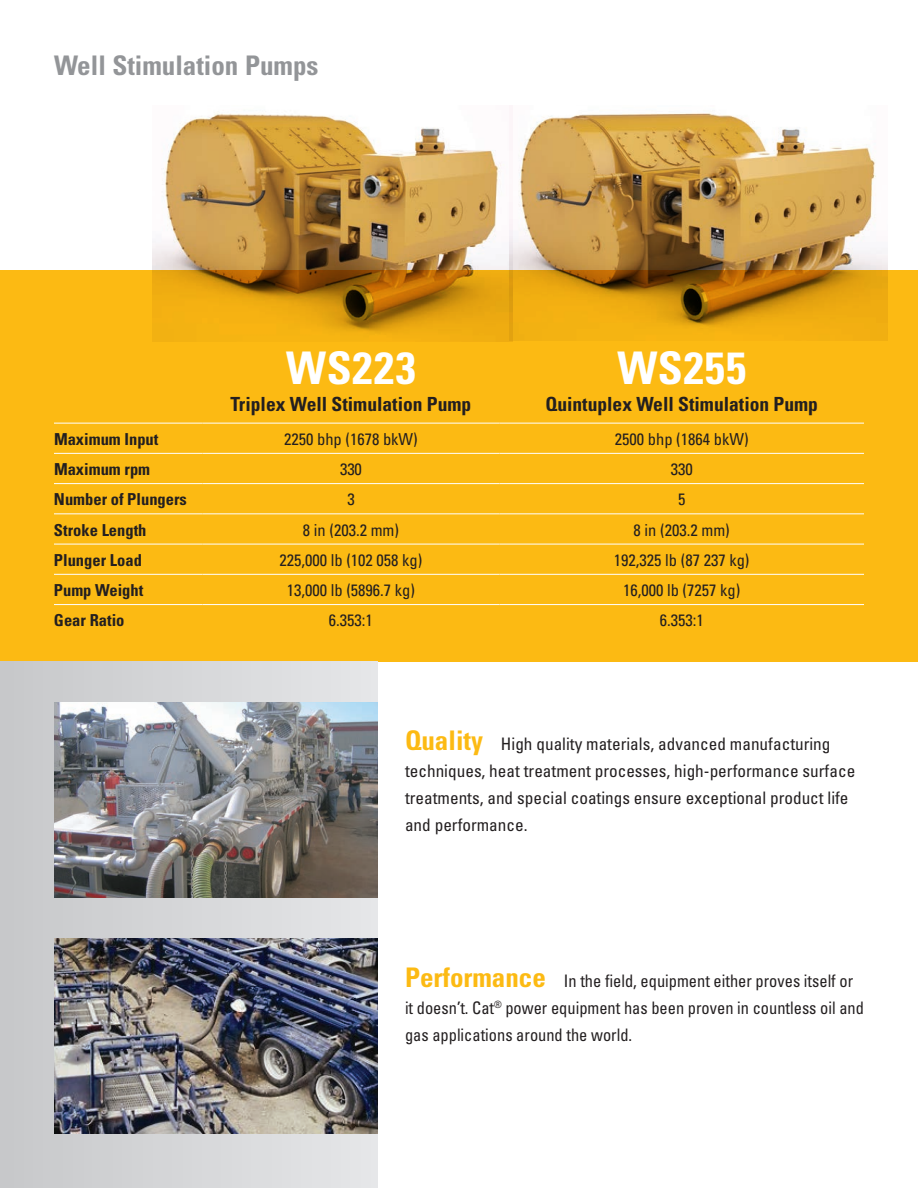
<style>
.page{position:relative;width:918px;height:1188px;background:#fff}
.page>*{position:absolute;margin:0;border:0;box-sizing:border-box;transform-origin:0 0}
.t1{font:700 condensed 45px "Univers";letter-spacing:.025em;color:#fff}
.t2{font:700 condensed 27px "Univers";color:#939598}
.t3{font:700 condensed 19.5px "Univers";color:#231f20}
.t4{font:condensed 17.25px/27px "Univers";color:#231f20}
.t5{font:condensed 17.25px/27px "Univers";color:#231f20;scale:.95 1}
.t6{font:condensed 16.5px "Univers";color:#231f20}
.t7{font:700 condensed 16.5px "Univers";color:#231f20}
.s1{font-weight:700;font-size:27px;color:#fcba13}
</style>
<div class="page">
<div style="left:0;top:270px;width:918px;height:392px;background:#fcba13"></div>
<div style="left:0;top:662px;width:378px;height:526px;background:linear-gradient(to right,#c7c8ca,#e6e7e9)"></div>
<img style="left:54px;top:938px;width:324px;height:196px">
<img style="left:152px;top:113px;width:357px;height:228px">
<img style="left:509px;top:112px;width:378px;height:229px">
<img style="left:54px;top:702px;width:324px;height:196px">
<hr style="left:54px;top:423px;width:148px;height:1px;background:#fff">
<hr style="left:202px;top:423px;width:298px;height:1px;background:#fff">
<hr style="left:500px;top:423px;width:364px;height:1px;background:#fff">
<hr style="left:54px;top:453px;width:148px;height:1px;background:#fff">
<hr style="left:202px;top:453px;width:298px;height:1px;background:#fff">
<hr style="left:500px;top:453px;width:364px;height:1px;background:#fff">
<hr style="left:54px;top:483px;width:148px;height:1px;background:#fff">
<hr style="left:202px;top:483px;width:298px;height:1px;background:#fff">
<hr style="left:500px;top:483px;width:364px;height:1px;background:#fff">
<hr style="left:54px;top:513px;width:148px;height:1px;background:#fff">
<hr style="left:202px;top:513px;width:298px;height:1px;background:#fff">
<hr style="left:500px;top:513px;width:364px;height:1px;background:#fff">
<hr style="left:54px;top:544px;width:148px;height:1px;background:#fff">
<hr style="left:202px;top:544px;width:298px;height:1px;background:#fff">
<hr style="left:500px;top:544px;width:364px;height:1px;background:#fff">
<hr style="left:54px;top:574px;width:148px;height:1px;background:#fff">
<hr style="left:202px;top:574px;width:298px;height:1px;background:#fff">
<hr style="left:500px;top:574px;width:364px;height:1px;background:#fff">
<hr style="left:54px;top:604px;width:148px;height:1px;background:#fff">
<hr style="left:202px;top:604px;width:298px;height:1px;background:#fff">
<hr style="left:500px;top:604px;width:364px;height:1px;background:#fff">
<h2 class="t2" style="left:54px;top:49px;width:266px">Well Stimulation Pumps</h2>
<h1 class="t1" style="left:286px;top:340px;width:131px">WS223</h1>
<p class="t3" style="left:231px;top:392px;width:242px">Triplex Well Stimulation Pump</p>
<h1 class="t1" style="left:617px;top:340px;width:130px">WS255</h1>
<p class="t3" style="left:545px;top:392px;width:274px">Quintuplex Well Stimulation Pump</p>
<p class="t7" style="left:54px;top:429px;width:106px">Maximum Input</p>
<p class="t6" style="left:284px;top:429px;width:135px">2250 bhp (1678 bkW)</p>
<p class="t6" style="left:615px;top:429px;width:135px">2500 bhp (1864 bkW)</p>
<p class="t7" style="left:54px;top:459px;width:98px">Maximum rpm</p>
<p class="t6" style="left:340px;top:459px;width:23px">330</p>
<p class="t6" style="left:671px;top:459px;width:23px">330</p>
<p class="t7" style="left:54px;top:489px;width:134px">Number of Plungers</p>
<p class="t6" style="left:347px;top:489px;width:9px">3</p>
<p class="t6" style="left:678px;top:489px;width:9px">5</p>
<p class="t7" style="left:54px;top:520px;width:94px">Stroke Length</p>
<p class="t6" style="left:303px;top:519px;width:98px">8 in (203.2 mm)</p>
<p class="t6" style="left:634px;top:519px;width:98px">8 in (203.2 mm)</p>
<p class="t7" style="left:54px;top:550px;width:89px">Plunger Load</p>
<p class="t6" style="left:280px;top:549px;width:144px">225,000 lb (102 058 kg)</p>
<p class="t6" style="left:614px;top:549px;width:137px">192,325 lb (87 237 kg)</p>
<p class="t7" style="left:54px;top:580px;width:91px">Pump Weight</p>
<p class="t6" style="left:287px;top:580px;width:130px">13,000 lb (5896.7 kg)</p>
<p class="t6" style="left:623px;top:580px;width:119px">16,000 lb (7257 kg)</p>
<p class="t7" style="left:54px;top:610px;width:72px">Gear Ratio</p>
<p class="t6" style="left:329px;top:610px;width:45px">6.353:1</p>
<p class="t6" style="left:660px;top:610px;width:45px">6.353:1</p>
<p class="t4" style="left:405px;top:731px;width:452px"><span class="s1">Quality</span> High quality materials, advanced manufacturing techniques, heat treatment processes, high-performance surface treatments, and special coatings ensure exceptional product life and performance.</p>
<p class="t5" style="left:405px;top:967px;width:485px"><span class="s1">Performance</span> In the field, equipment either proves itself or it doesn’t. Cat<sup>®</sup> power equipment has been proven in countless oil and gas applications around the world.</p>
</div>
